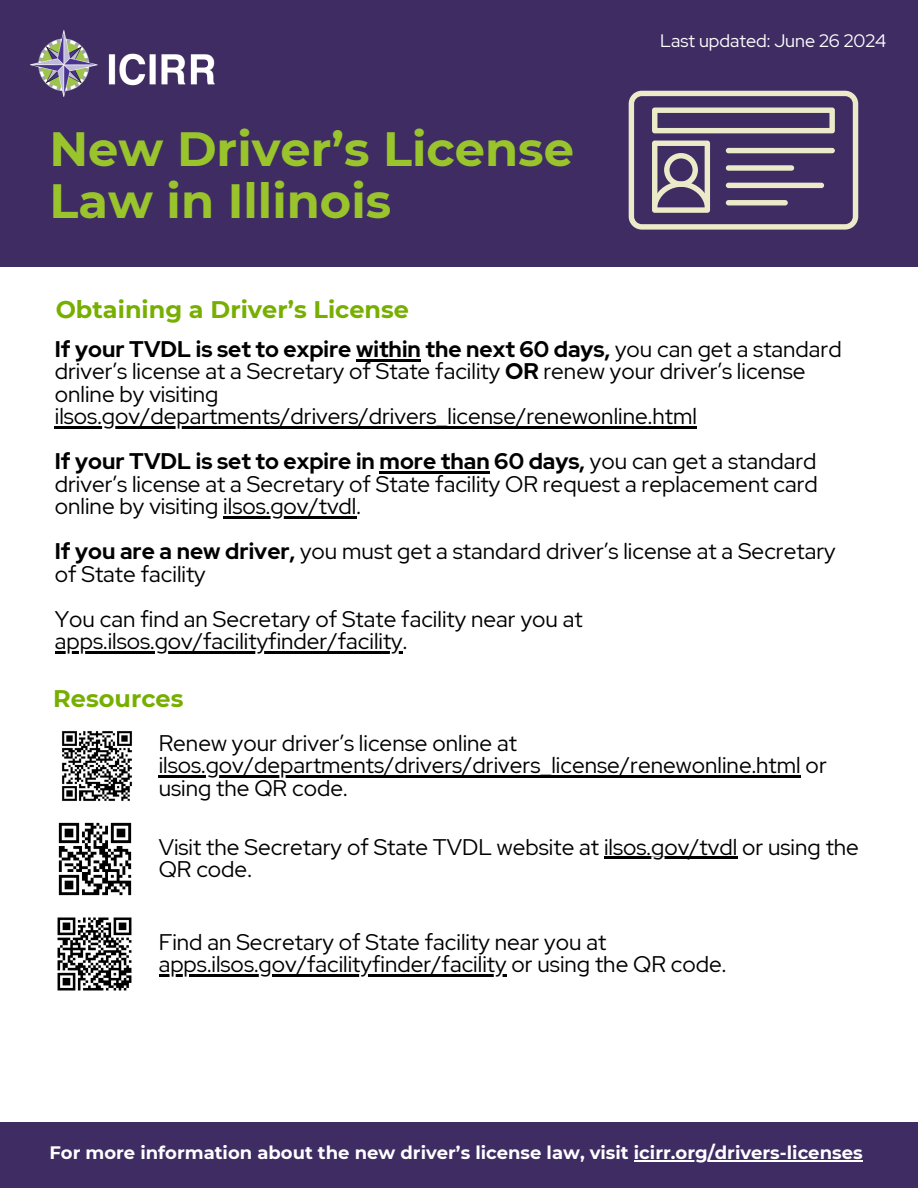
<style>
.page{position:relative;width:918px;height:1188px;background:#fff}
.page>*{position:absolute;margin:0;border:0;box-sizing:border-box;transform-origin:0 0}
.t1{font:700 48px/51.8px "Montserrat";color:#9ac42c}
.t2{font:700 24px "Montserrat";color:#77af00}
.t3{font:22.5px/22.5px "Red Hat Display";color:#000}
.t4{font:700 18px "Montserrat";color:#fff}
.t5{font:18px "Red Hat Display";color:#fff}
.s1{font-weight:700}
</style>
<div class="page">
<div style="left:0;top:0;width:918px;height:267px;background:#3e2c63"></div>
<img style="left:30px;top:31px;width:185px;height:65px">
<div style="left:0;top:1122px;width:918px;height:66px;background:#3e2c63"></div>
<svg style="left:629px;top:91px;width:229px;height:138px"></svg>
<img style="left:58px;top:822px;width:74px;height:74px">
<img style="left:57px;top:917px;width:75px;height:74px">
<img style="left:62px;top:731px;width:70px;height:70px">
<hr style="left:634px;top:1160px;width:229px;height:1px;background:#fff">
<hr style="left:356px;top:359px;width:65px;height:2px;background:#000">
<hr style="left:55px;top:427px;width:642px;height:2px;background:#000">
<hr style="left:380px;top:472px;width:110px;height:2px;background:#000">
<hr style="left:223px;top:517px;width:134px;height:2px;background:#000">
<hr style="left:55px;top:652px;width:348px;height:2px;background:#000">
<hr style="left:604px;top:857px;width:133px;height:2px;background:#000">
<hr style="left:159px;top:974px;width:348px;height:3px;background:#000">
<hr style="left:159px;top:775px;width:642px;height:3px;background:#000">
<h2 class="t1" style="left:49px;top:123px;width:526px">New Driver’s License<br>Law in Illinois</h2>
<h3 class="t5" style="left:660px;top:29px;width:228px">Last updated: June 26 2024</h3>
<h3 class="t2" style="left:56px;top:294px;width:355px">Obtaining a Driver’s License</h3>
<h2 class="t3" style="left:55px;top:337px;width:788px"><span class="s1">If your TVDL is set to expire within the next 60 days,</span> you can get a standard driver’s license at a Secretary of State facility <span class="s1">OR</span> renew your driver’s license online by visiting</h2>
<p class="t3" style="left:55px;top:394px;width:763px;line-height:45px">ilsos.gov/departments/drivers/drivers_license/renewonline.html<br><span class="s1">If your TVDL is set to expire in more than 60 days,</span> you can get a standard</p>
<p class="t3" style="left:55px;top:472px;width:765px">driver’s license at a Secretary of State facility OR request a replacement card online by visiting ilsos.gov/tvdl.</p>
<h3 class="t3" style="left:55px;top:540px;width:782px"><span class="s1">If you are a new driver,</span> you must get a standard driver’s license at a Secretary of State facility</h3>
<h3 class="t3" style="left:55px;top:607px;width:529px">You can find an Secretary of State facility near you at</h3>
<p class="t3" style="left:55px;top:630px;width:354px">apps.ilsos.gov/facilityfinder/facility.</p>
<h3 class="t2" style="left:53px;top:683px;width:132px">Resources</h3>
<p class="t3" style="left:159px;top:731px;width:670px">Renew your driver’s license online at ilsos.gov/departments/drivers/drivers_license/renewonline.html or using the QR code.</p>
<p class="t3" style="left:159px;top:835px;width:702px">Visit the Secretary of State TVDL website at ilsos.gov/tvdl or using the</p>
<h3 class="t3" style="left:159px;top:858px;width:95px">QR code.</h3>
<h4 class="t3" style="left:159px;top:930px;width:569px">Find an Secretary of State facility near you at apps.ilsos.gov/facilityfinder/facility or using the QR code.</h4>
<h3 class="t4" style="left:49px;top:1142px;width:815px">For more information about the new driver’s license law, visit icirr.org/drivers-licenses</h3>
</div>
